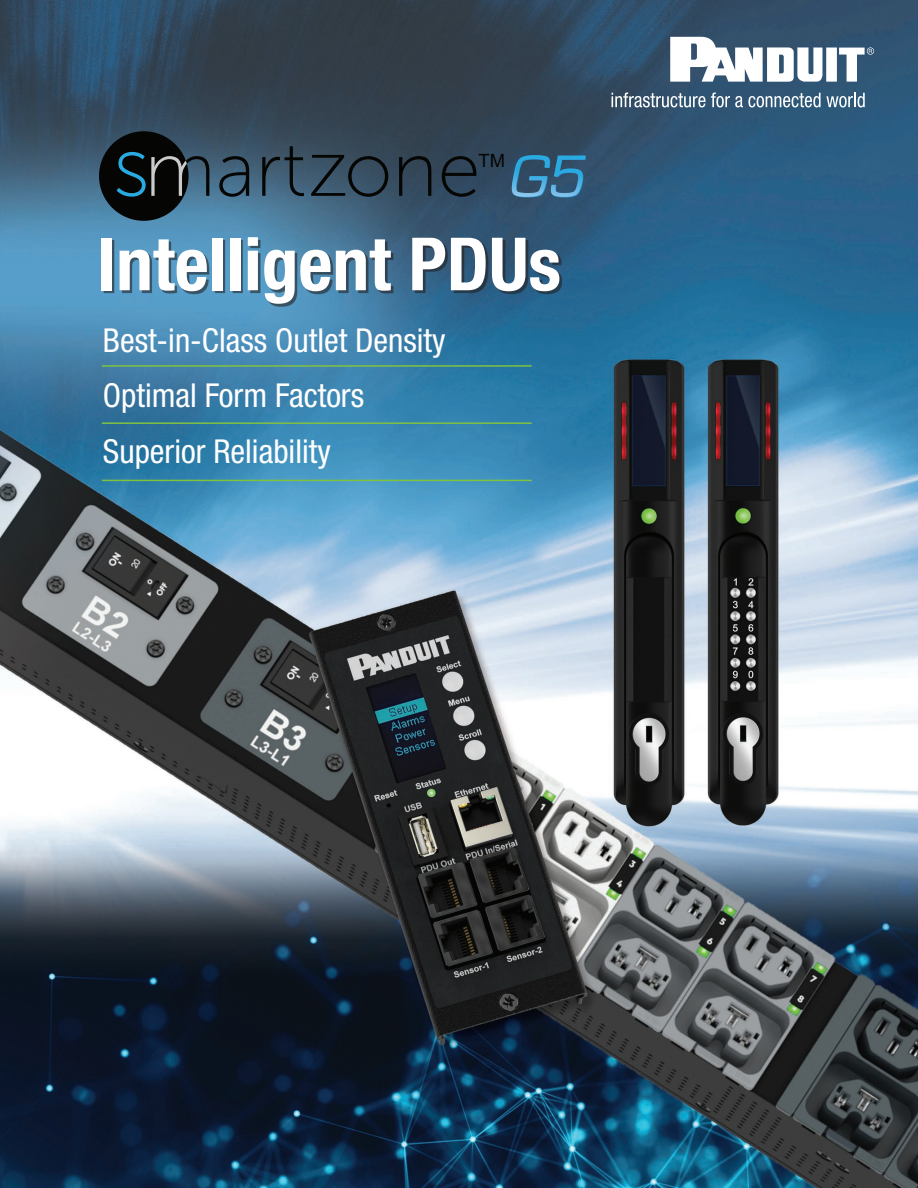
<style>
.page{position:relative;width:918px;height:1188px;background:#fff}
.page>*{position:absolute;margin:0;border:0;box-sizing:border-box;transform-origin:0 0}
.t1{font:700 condensed 73.5px "Helvetica Neue LT Std";color:#fff}
.t2{font:condensed 33px/55.5px "Helvetica Neue LT Std";color:#fff}
.t3{font:18.3px "Arial";color:#050504}
</style>
<div class="page">
<img style="left:0;top:0;width:918px;height:1188px">
<svg style="left:511px;top:155px;width:75px;height:43px;background:#386f92"></svg>
<div style="left:99px;top:131px;width:90px;height:90px;background:#050504;border-radius:50%"></div>
<svg style="left:219px;top:156px;width:30px;height:41px"></svg>
<svg style="left:262px;top:146px;width:42px;height:50px;background:#354c5d"></svg>
<svg style="left:399px;top:156px;width:32px;height:40px"></svg>
<svg style="left:442px;top:156px;width:34px;height:41px"></svg>
<svg style="left:117px;top:152px;width:92px;height:45px"></svg>
<svg style="left:311px;top:155px;width:77px;height:42px;background:#2f4252"></svg>
<div style="left:104px;top:240px;width:458px;height:66px;background:#231f20;opacity:.59"></div>
<svg style="left:670px;top:37px;width:204px;height:45px"></svg>
<svg style="left:612px;top:93px;width:93px;height:14px"></svg>
<svg style="left:711px;top:93px;width:154px;height:14px"></svg>
<hr style="left:102px;top:365px;width:430px;height:2px;background:#7fc241">
<hr style="left:102px;top:422px;width:430px;height:2px;background:#7fc241">
<hr style="left:102px;top:480px;width:430px;height:1px;background:#7fc241">
<p class="t3" style="left:479px;top:149px;width:28px">TM</p>
<h1 class="t1" style="left:97px;top:220px;width:465px">Intelligent PDUs</h1>
<p class="t2" style="left:103px;top:312px;width:344px">Best-in-Class Outlet Density<br>Optimal Form Factors<br>Superior Reliability</p>
</div>
